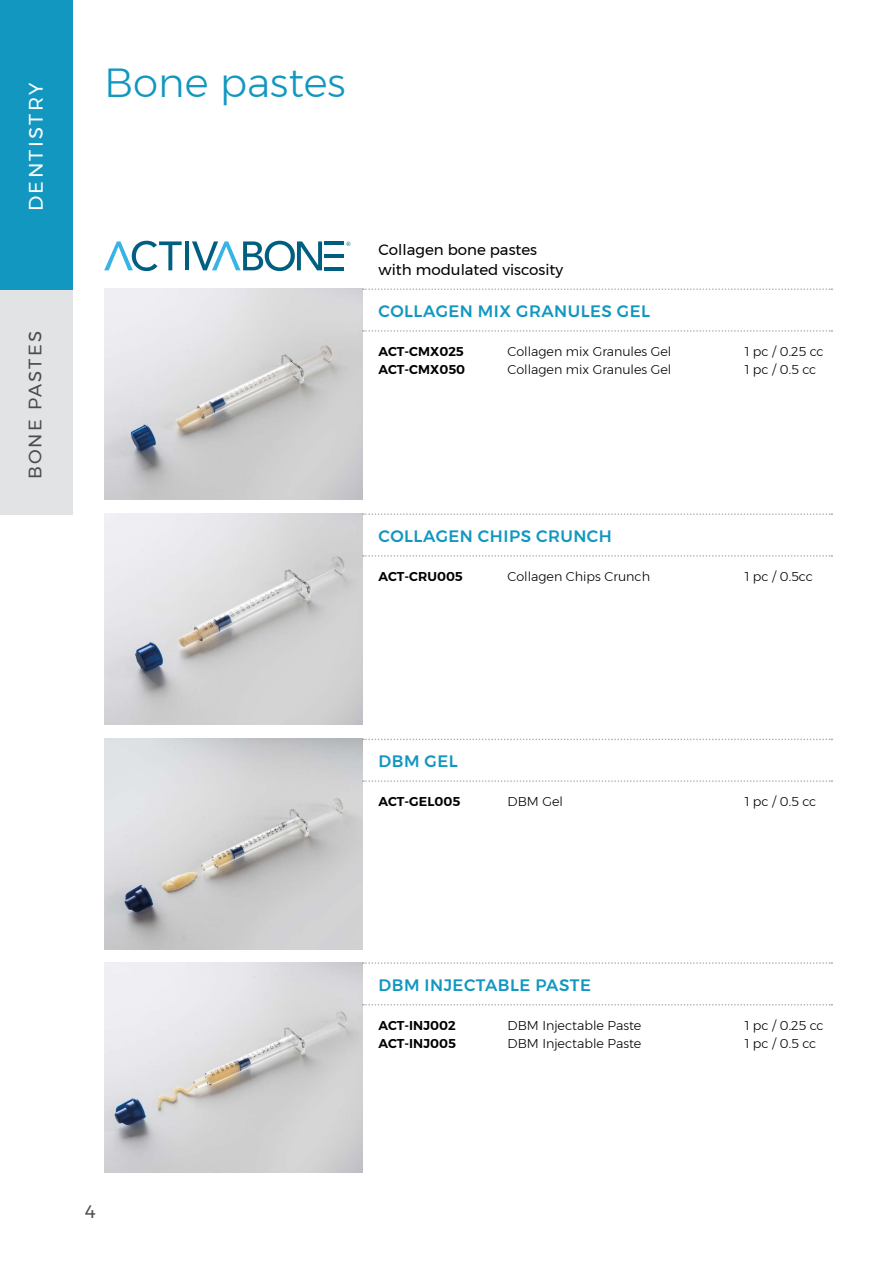
<style>
.page{position:relative;width:893px;height:1263px;background:#fff}
.page>*{position:absolute;margin:0;border:0;box-sizing:border-box;transform-origin:0 0}
.t1{font:300 40.5px "Montserrat";color:#1197c0}
.t2{font:19.5px "Montserrat";letter-spacing:.12em;color:#fff}
.t3{font:18px "Montserrat";letter-spacing:.12em;color:#4d4d4f}
.t4{font:500 16.5px "Montserrat";letter-spacing:.03em;color:#1197c0}
.t5{font:15px/19.5px "Montserrat";color:#000}
.t6{font:300 12.75px "Montserrat";color:#000}
.t7{font:600 12.75px "Montserrat";color:#000}
</style>
<div class="page">
<svg style="left:104px;top:241px;width:78px;height:30px"></svg>
<hr style="left:185px;top:241px;width:4px;height:29px;background:#005f80">
<svg style="left:192px;top:241px;width:130px;height:30px"></svg>
<hr style="left:324px;top:241px;width:19px;height:4px;background:#005f80">
<hr style="left:324px;top:267px;width:19px;height:3px;background:#005f80">
<hr style="left:324px;top:254px;width:19px;height:3px;background:#005f80">
<svg style="left:346px;top:242px;width:5px;height:4px"></svg>
<img style="left:104px;top:288px;width:258px;height:211px">
<svg style="left:363px;top:288px;width:469px;height:2px"></svg>
<svg style="left:363px;top:330px;width:469px;height:2px"></svg>
<img style="left:104px;top:513px;width:258px;height:211px">
<svg style="left:363px;top:513px;width:469px;height:2px"></svg>
<svg style="left:363px;top:555px;width:469px;height:2px"></svg>
<img style="left:104px;top:739px;width:258px;height:210px">
<svg style="left:363px;top:739px;width:469px;height:1px"></svg>
<svg style="left:363px;top:780px;width:469px;height:2px"></svg>
<img style="left:104px;top:962px;width:258px;height:211px">
<svg style="left:363px;top:962px;width:469px;height:2px"></svg>
<svg style="left:363px;top:1004px;width:469px;height:1px"></svg>
<div style="left:0;top:288px;width:72px;height:227px;background:#e2e3e4"></div>
<div style="left:0;top:0;width:72px;height:289px;background:#1197c0"></div>
<h2 class="t2" style="left:21px;top:211px;width:130px;rotate:-90deg">DENTISTRY</h2>
<h3 class="t3" style="left:21px;top:479px;width:150px;rotate:-90deg">BONE PASTES</h3>
<h1 class="t1" style="left:104px;top:52px;width:243px">Bone pastes</h1>
<p class="t5" style="left:379px;top:240px;width:186px">Collagen bone pastes with modulated viscosity</p>
<p class="t4" style="left:379px;top:298px;width:273px">COLLAGEN MIX GRANULES GEL</p>
<p class="t7" style="left:379px;top:341px;width:87px">ACT-CMX025</p>
<p class="t6" style="left:508px;top:342px;width:165px">Collagen mix Granules Gel</p>
<p class="t6" style="left:745px;top:342px;width:81px">1 pc / 0.25 cc</p>
<p class="t7" style="left:379px;top:359px;width:88px">ACT-CMX050</p>
<p class="t6" style="left:508px;top:360px;width:165px">Collagen mix Granules Gel</p>
<p class="t6" style="left:745px;top:360px;width:73px">1 pc / 0.5 cc</p>
<p class="t4" style="left:379px;top:523px;width:235px">COLLAGEN CHIPS CRUNCH</p>
<p class="t7" style="left:379px;top:566px;width:86px">ACT-CRU005</p>
<p class="t6" style="left:508px;top:567px;width:144px">Collagen Chips Crunch</p>
<p class="t6" style="left:745px;top:567px;width:70px">1 pc / 0.5cc</p>
<h3 class="t3" style="left:85px;top:1198px;width:12px">4</h3>
<p class="t4" style="left:379px;top:749px;width:81px">DBM GEL</p>
<p class="t7" style="left:379px;top:791px;width:83px">ACT-GEL005</p>
<p class="t6" style="left:508px;top:792px;width:57px">DBM Gel</p>
<p class="t6" style="left:745px;top:792px;width:73px">1 pc / 0.5 cc</p>
<p class="t4" style="left:379px;top:972px;width:214px">DBM INJECTABLE PASTE</p>
<p class="t7" style="left:379px;top:1015px;width:78px">ACT-INJ002</p>
<p class="t6" style="left:508px;top:1016px;width:135px">DBM Injectable Paste</p>
<p class="t6" style="left:745px;top:1016px;width:81px">1 pc / 0.25 cc</p>
<p class="t7" style="left:379px;top:1033px;width:79px">ACT-INJ005</p>
<p class="t6" style="left:508px;top:1034px;width:135px">DBM Injectable Paste</p>
<p class="t6" style="left:745px;top:1034px;width:73px">1 pc / 0.5 cc</p>
</div>
